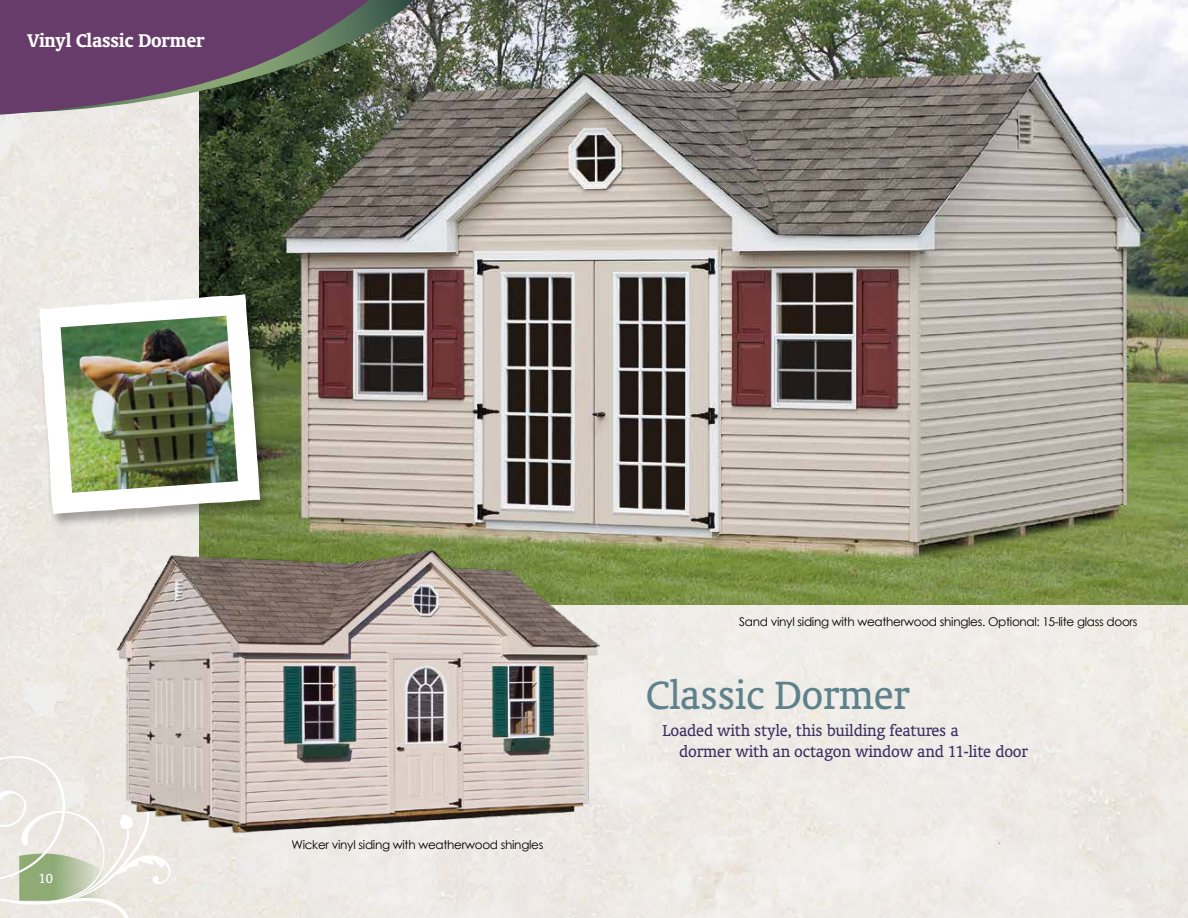
<style>
.page{position:relative;width:1188px;height:918px;background:#fff}
.page>*{position:absolute;margin:0;border:0;box-sizing:border-box;transform-origin:0 0}
.t1{font:45px "Oranda BT";letter-spacing:-.01em;color:#5d828c}
.t2{font:700 21px "Oranda BT";letter-spacing:-.01em;color:#fff}
.t3{font:18px/21px "Oranda BT";letter-spacing:-.01em;color:#3b3061}
.t4{font:15px "Oranda BT";color:#fff}
.t5{font:12px "Century Gothic";letter-spacing:-.025em;color:#000}
</style>
<div class="page">
<div style="left:0;top:116px;width:1188px;height:802px;background:#eeebe6"></div>
<img style="left:200px;top:0;width:988px;height:604px">
<svg style="left:400px;top:0;width:32px;height:113px;background:#898985"></svg>
<svg style="left:0;top:0;width:400px;height:116px;background:#644f63"></svg>
<div style="left:35px;top:293px;width:237px;height:235px;background:#000;opacity:.32"></div>
<svg style="left:39px;top:294px;width:221px;height:220px"></svg>
<img style="left:61px;top:316px;width:177px;height:177px">
<svg style="left:0;top:740px;width:172px;height:178px;background:#e4e3d9"></svg>
<img style="left:113px;top:549px;width:495px;height:287px">
<h2 class="t2" style="left:27px;top:28px;width:179px">Vinyl Classic Dormer</h2>
<p class="t4" style="left:38px;top:869px;width:16px">10</p>
<p class="t5" style="left:291px;top:837px;width:253px">Wicker vinyl siding with weatherwood shingles</p>
<p class="t5" style="left:739px;top:615px;width:400px">Sand vinyl siding with weatherwood shingles. Optional: 15-lite glass doors</p>
<h1 class="t1" style="left:646px;top:670px;width:265px">Classic Dormer</h1>
<h3 class="t3" style="left:679px;top:720px;width:350px;text-indent:-17px">Loaded with style, this building features a<br>dormer with an octagon window and 11-lite door</h3>
</div>
